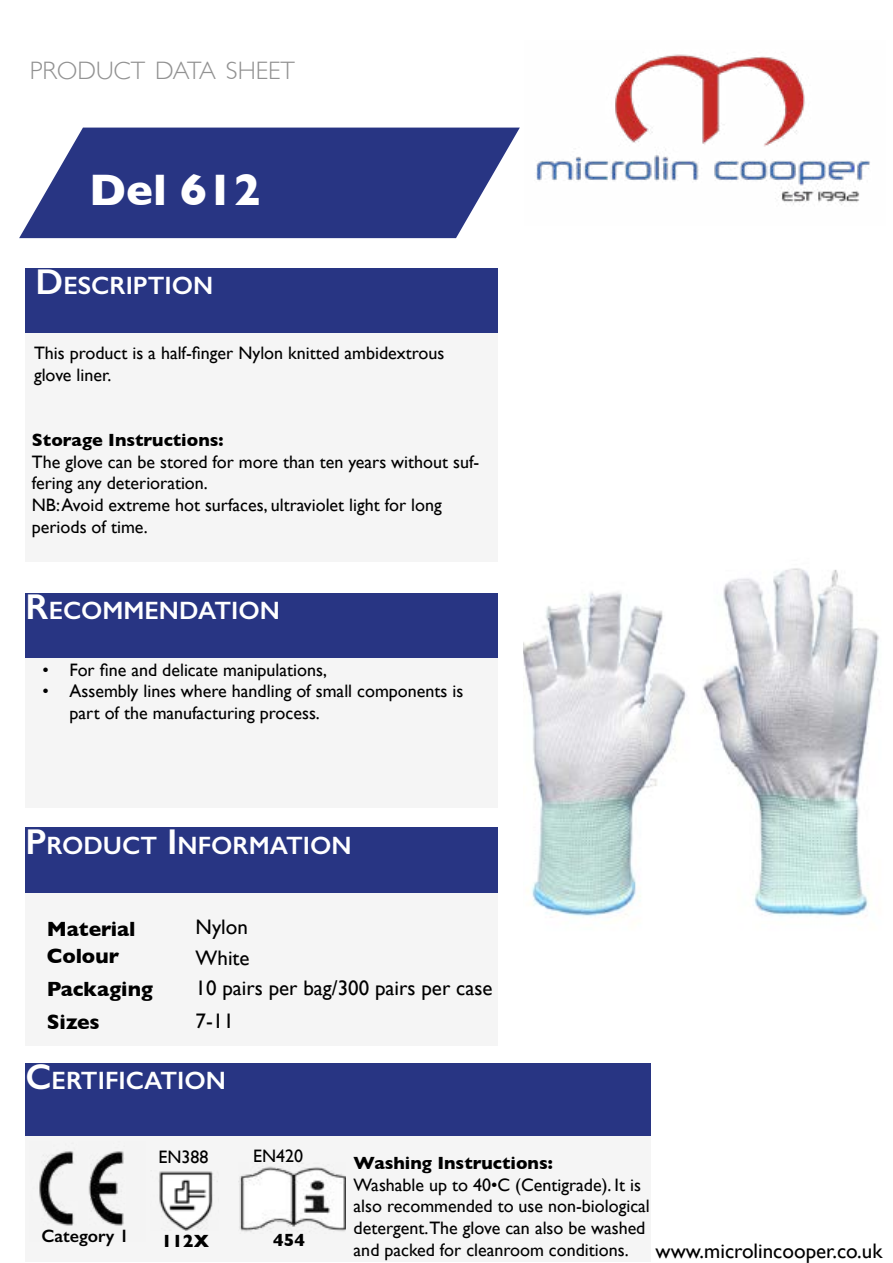
<style>
.page{position:relative;width:893px;height:1263px;background:#fff}
.page>*{position:absolute;margin:0;border:0;box-sizing:border-box;transform-origin:0 0}
.t1{font:700 45px "Gill Sans";color:#fff}
.t2{font:600 25.2px "Gill Sans";color:#fff}
.t3{font:300 25.2px "Gill Sans";color:#929292}
.t4{font:21px/30.5px "Gill Sans";color:#000}
.t5{font:700 21px/27px "Gill Sans";color:#000}
.t6{font:18px/21.6px "Gill Sans";color:#000}
.t7{font:700 18px "Gill Sans";color:#000}
.t8{font:600 18px "Gill Sans";color:#000}
.s1{font-size:36px}
</style>
<div class="page">
<svg style="left:19px;top:128px;width:501px;height:110px;background:#434e92"></svg>
<div style="left:26px;top:269px;width:471px;height:292px;background:#f5f5f5"></div>
<div style="left:26px;top:268px;width:471px;height:64px;background:#283583"></div>
<div style="left:26px;top:593px;width:471px;height:214px;background:#f5f5f5"></div>
<div style="left:26px;top:829px;width:471px;height:217px;background:#f5f5f5"></div>
<div style="left:26px;top:1127px;width:625px;height:135px;background:#f5f5f5"></div>
<div style="left:26px;top:593px;width:471px;height:65px;background:#283583"></div>
<div style="left:26px;top:828px;width:471px;height:65px;background:#283583"></div>
<div style="left:26px;top:1063px;width:625px;height:72px;background:#283583"></div>
<img style="left:39px;top:1151px;width:85px;height:75px">
<img style="left:536px;top:54px;width:334px;height:151px">
<img style="left:159px;top:1171px;width:59px;height:59px">
<img style="left:238px;top:1166px;width:108px;height:66px">
<img style="left:523px;top:568px;width:356px;height:349px">
<h2 class="t3" style="left:30px;top:51px;width:267px">PRODUCT DATA SHEET</h2>
<h1 class="t1" style="left:89px;top:154px;width:173px">Del 612</h1>
<h2 class="t2" style="left:26px;top:270px;width:189px"><sup>mm</sup><span class="s1">D</span>ESCRIPTION</h2>
<p class="t6" style="left:34px;top:342px;width:412px">This product is a half-finger Nylon knitted ambidextrous glove liner.</p>
<p class="t7" style="left:32px;top:426px;width:193px">Storage Instructions:</p>
<p class="t6" style="left:32px;top:451px;width:449px">The glove can be stored for more than ten years without suf&shy;fering any deterioration.<br>NB: Avoid extreme hot surfaces, ultraviolet light for long periods of time.</p>
<h2 class="t2" style="left:26px;top:596px;width:256px"><span class="s1">R</span>ECOMMENDATION</h2>
<p class="t6" style="left:43px;top:659px;width:286px">• For fine and delicate manipulations,</p>
<p class="t6" style="left:70px;top:680px;width:395px;text-indent:-27px">• Assembly lines where handling of small components is part of the manufacturing process.</p>
<h2 class="t2" style="left:26px;top:830px;width:328px"><span class="s1">P</span>RODUCT <span class="s1">I</span> NFORMATION</h2>
<p class="t5" style="left:47px;top:915px;width:90px">Material<br>Colour</p>
<p class="t5" style="left:47px;top:972px;width:108px;line-height:33px">Packaging<br>Sizes</p>
<p class="t4" style="left:196px;top:911px;width:298px">Nylon<br>White<br>10 pairs per bag/300 pairs per case</p>
<p class="t4" style="left:196px;top:1005px;width:40px">7-11</p>
<h2 class="t2" style="left:26px;top:1065px;width:202px"><span class="s1">C</span>ERTIFICATION</h2>
<p class="t8" style="left:41px;top:1225px;width:89px">Category 1</p>
<p class="t6" style="left:158px;top:1146px;width:52px">EN388</p>
<p class="t7" style="left:162px;top:1226px;width:49px">112X</p>
<p class="t6" style="left:253px;top:1145px;width:52px">EN420</p>
<p class="t7" style="left:273px;top:1225px;width:34px">454</p>
<p class="t7" style="left:354px;top:1149px;width:201px">Washing Instructions:</p>
<p class="t6" style="left:354px;top:1174px;width:298px">Washable up to 40•C (Centigrade). It is also recommended to use non-biological detergent.The glove can also be washed and packed for cleanroom conditions.</p>
<p class="t4" style="left:656px;top:1235px;width:228px">www.microlincooper.co.uk</p>
</div>
